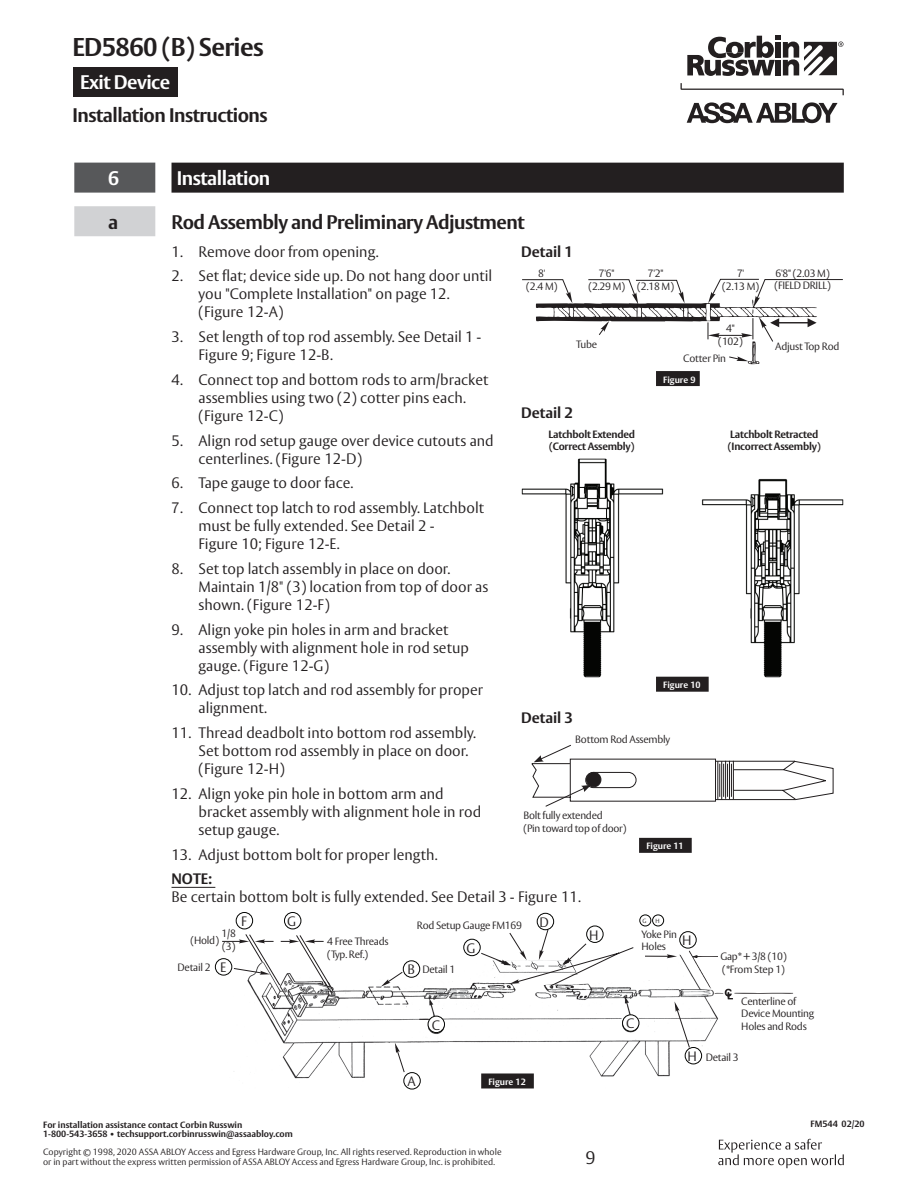
<style>
.page{position:relative;width:918px;height:1188px;background:#fff}
.page>*{position:absolute;margin:0;border:0;box-sizing:border-box;transform-origin:0 0}
.t1{font:700 25.5px "ASSA Vesta";letter-spacing:-.025em;color:#231f20}
.t2{font:700 19.5px "ASSA Vesta";letter-spacing:-.025em;color:#231f20}
.t3{font:700 19.5px "ASSA Vesta";letter-spacing:-.025em;color:#fff}
.t4{font:300 18px "ASSA Vesta";color:#231f20}
.t5{font:300 15px/18px "ASSA Vesta";color:#231f20}
.t6{font:700 15px "ASSA Vesta";color:#231f20}
.t7{font:300 13.5px "ASSA Vesta";color:#231f20}
.t8{font:300 10.5px/12.6px "ASSA Vesta";letter-spacing:-.025em;color:#231f20}
.t9{font:700 10.5px/12.6px "ASSA Vesta";letter-spacing:-.025em;color:#231f20}
.t10{font:300 9px/10.8px "ASSA Vesta";color:#231f20}
.t11{font:700 9px "ASSA Vesta";color:#231f20}
.t12{font:700 9px "ASSA Vesta";color:#fff}
.t13{font:300 6px "ASSA Vesta";color:#231f20}
.s1{font-weight:400}
</style>
<div class="page">
<div style="left:73px;top:67px;width:105px;height:30px;background:#231f20"></div>
<svg style="left:681px;top:83px;width:163px;height:12px"></svg>
<svg style="left:687px;top:102px;width:151px;height:21px"></svg>
<svg style="left:687px;top:36px;width:156px;height:40px"></svg>
<svg style="left:718px;top:1139px;width:126px;height:29px"></svg>
<div style="left:74px;top:163px;width:81px;height:30px;background:#57585a"></div>
<div style="left:172px;top:163px;width:672px;height:30px;background:#231f20"></div>
<div style="left:74px;top:206px;width:81px;height:30px;background:#d1d2d4"></div>
<svg style="left:522px;top:279px;width:321px;height:85px"></svg>
<div style="left:656px;top:371px;width:44px;height:15px;background:#231f20"></div>
<img style="left:522px;top:459px;width:321px;height:218px">
<div style="left:656px;top:677px;width:53px;height:15px;background:#231f20"></div>
<svg style="left:531px;top:744px;width:303px;height:63px"></svg>
<div style="left:639px;top:838px;width:53px;height:15px;background:#231f20"></div>
<hr style="left:172px;top:887px;width:43px;height:1px;background:#231f20">
<img style="left:270px;top:989px;width:433px;height:100px">
<svg style="left:395px;top:1043px;width:10px;height:30px"></svg>
<svg style="left:645px;top:951px;width:148px;height:97px"></svg>
<svg style="left:222px;top:929px;width:412px;height:91px"></svg>
<div style="left:639px;top:928px;width:40px;height:25px;background:#fff"></div>
<div style="left:739px;top:994px;width:78px;height:38px;background:#fff"></div>
<div style="left:718px;top:950px;width:71px;height:25px;background:#fff"></div>
<div style="left:420px;top:963px;width:37px;height:12px;background:#fff"></div>
<div style="left:325px;top:933px;width:66px;height:28px;background:#fff"></div>
<div style="left:414px;top:919px;width:111px;height:13px;background:#fff"></div>
<div style="left:481px;top:1073px;width:53px;height:15px;background:#231f20"></div>
<div style="left:236px;top:912px;width:17px;height:17px;border:1px solid #040503;border-radius:50%"></div>
<div style="left:284px;top:912px;width:17px;height:17px;border:1px solid #040503;border-radius:50%"></div>
<div style="left:463px;top:939px;width:18px;height:17px;border:1px solid #040503;border-radius:50%"></div>
<div style="left:537px;top:913px;width:17px;height:17px;border:1px solid #040503;border-radius:50%"></div>
<div style="left:586px;top:926px;width:18px;height:17px;border:1px solid #040503;border-radius:50%"></div>
<div style="left:215px;top:958px;width:17px;height:17px;border:1px solid #040503;border-radius:50%"></div>
<div style="left:639px;top:915px;width:12px;height:11px;border:1px solid #040503;border-radius:50%"></div>
<div style="left:652px;top:915px;width:12px;height:11px;border:1px solid #040503;border-radius:50%"></div>
<div style="left:679px;top:931px;width:18px;height:17px;border:1px solid #040503;border-radius:50%"></div>
<div style="left:685px;top:1047px;width:17px;height:17px;border:1px solid #040503;border-radius:50%"></div>
<div style="left:403px;top:1072px;width:18px;height:17px;border:1px solid #040503;border-radius:50%"></div>
<div style="left:428px;top:1016px;width:17px;height:17px;background:#fff;border-radius:50%"></div>
<div style="left:428px;top:1016px;width:17px;height:17px;border:1px solid #040503;border-radius:50%"></div>
<div style="left:403px;top:961px;width:17px;height:16px;background:#fff;border-radius:50%"></div>
<div style="left:403px;top:960px;width:17px;height:18px;border:1px solid #040503;border-radius:50%"></div>
<div style="left:623px;top:1015px;width:16px;height:16px;background:#fff;border-radius:50%"></div>
<div style="left:622px;top:1014px;width:17px;height:18px;border:1px solid #040503;border-radius:50%"></div>
<h1 class="t1" style="left:73px;top:31px;width:193px">ED5860 (B) Series</h1>
<h2 class="t3" style="left:80px;top:70px;width:92px">Exit Device</h2>
<h2 class="t2" style="left:73px;top:103px;width:197px">Installation Instructions</h2>
<h2 class="t3" style="left:108px;top:166px;width:13px">6</h2>
<h2 class="t3" style="left:177px;top:166px;width:95px">Installation</h2>
<h2 class="t2" style="left:108px;top:210px;width:12px">a</h2>
<h2 class="t2" style="left:172px;top:210px;width:355px">Rod Assembly and Preliminary Adjustment</h2>
<p class="t5" style="left:172px;top:243px;width:209px">1. Remove door from opening.</p>
<p class="t5" style="left:199px;top:268px;width:295px;text-indent:-27px">2. Set flat; device side up. Do not hang door until you <span class="s1">"</span>Complete Installation<span class="s1">"</span> on page 12. (Figure 12-A)</p>
<p class="t5" style="left:199px;top:329px;width:284px;text-indent:-27px">3. Set length of top rod assembly. See Detail 1 -<br>Figure 9; Figure 12-B.</p>
<p class="t5" style="left:199px;top:371px;width:291px;text-indent:-27px">4. Connect top and bottom rods to arm/bracket assemblies using two (2) cotter pins each. (Figure 12-C)</p>
<p class="t5" style="left:199px;top:432px;width:297px;text-indent:-27px">5. Align rod setup gauge over device cutouts and centerlines. (Figure 12-D)</p>
<p class="t5" style="left:172px;top:475px;width:183px">6. Tape gauge to door face.</p>
<p class="t5" style="left:199px;top:500px;width:287px;text-indent:-27px">7. Connect top latch to rod assembly. Latchbolt must be fully extended. See Detail 2 -<br>Figure 10; Figure 12-E.</p>
<p class="t5" style="left:199px;top:560px;width:291px;text-indent:-27px">8. Set top latch assembly in place on door.<br>Maintain 1/8" (3) location from top of door as shown. (Figure 12-F)</p>
<p class="t5" style="left:199px;top:621px;width:272px;text-indent:-27px">9. Align yoke pin holes in arm and bracket assembly with alignment hole in rod setup gauge. (Figure 12-G)</p>
<p class="t5" style="left:199px;top:682px;width:286px;text-indent:-27px">10. Adjust top latch and rod assembly for proper alignment.</p>
<p class="t5" style="left:199px;top:725px;width:279px;text-indent:-27px">11. Thread deadbolt into bottom rod assembly.<br>Set bottom rod assembly in place on door. (Figure 12-H)</p>
<p class="t5" style="left:199px;top:785px;width:284px;text-indent:-27px">12. Align yoke pin hole in bottom arm and bracket assembly with alignment hole in rod setup gauge.</p>
<p class="t5" style="left:172px;top:846px;width:268px">13. Adjust bottom bolt for proper length.</p>
<p class="t6" style="left:521px;top:242px;width:53px">Detail 1</p>
<p class="t8" style="left:774px;top:267px;width:58px">6'8<span class="s1">"</span> (2.03 M) (FIELD DRILL)</p>
<p class="t8" style="left:588px;top:267px;width:38px;text-align:center">7'6<span class="s1">" </span>(2.29 M)</p>
<p class="t8" style="left:637px;top:267px;width:38px;text-align:center">7'2<span class="s1">" </span>(2.18 M)</p>
<p class="t8" style="left:526px;top:268px;width:33px;text-align:center">8'<br>(2.4 M)</p>
<p class="t8" style="left:722px;top:267px;width:38px;text-align:center">7'<br>(2.13 M)</p>
<p class="t8" style="left:718px;top:322px;width:26px;text-align:center">4<span class="s1">" </span>(102)</p>
<p class="t8" style="left:576px;top:339px;width:22px">Tube</p>
<p class="t8" style="left:775px;top:341px;width:66px">Adjust Top Rod</p>
<p class="t8" style="left:683px;top:352px;width:44px">Cotter Pin</p>
<p class="t12" style="left:663px;top:374px;width:34px">Figure 9</p>
<p class="t6" style="left:521px;top:403px;width:53px">Detail 2</p>
<p class="t9" style="left:549px;top:428px;width:88px">Latchbolt Extended (Correct Assembly)</p>
<p class="t9" style="left:728px;top:428px;width:94px">Latchbolt Retracted (Incorrect Assembly)</p>
<p class="t12" style="left:663px;top:680px;width:39px">Figure 10</p>
<p class="t6" style="left:521px;top:709px;width:53px">Detail 3</p>
<p class="t8" style="left:575px;top:734px;width:96px">Bottom Rod Assembly</p>
<p class="t8" style="left:523px;top:809px;width:105px">Bolt fully extended<br>(Pin toward top of door)</p>
<p class="t12" style="left:646px;top:841px;width:39px">Figure 11</p>
<p class="t6" style="left:172px;top:870px;width:42px">NOTE:</p>
<p class="t5" style="left:172px;top:889px;width:411px">Be certain bottom bolt is fully extended. See Detail 3 - Figure 11.</p>
<p class="t7" style="left:241px;top:913px;width:7px">F</p>
<p class="t7" style="left:287px;top:913px;width:11px">G</p>
<p class="t8" style="left:417px;top:920px;width:107px">Rod Setup Gauge FM169</p>
<p class="t8" style="left:222px;top:928px;width:16px">1/8 (3)</p>
<p class="t8" style="left:190px;top:934px;width:30px">(Hold)</p>
<p class="t8" style="left:178px;top:961px;width:34px">Detail 2</p>
<p class="t8" style="left:422px;top:963px;width:34px">Detail 1</p>
<p class="t8" style="left:327px;top:935px;width:63px">4 Free Threads (Typ. Ref.)</p>
<p class="t7" style="left:466px;top:940px;width:11px">G</p>
<p class="t7" style="left:220px;top:959px;width:8px">E</p>
<p class="t7" style="left:407px;top:961px;width:9px">B</p>
<p class="t7" style="left:540px;top:914px;width:11px">D</p>
<p class="t7" style="left:589px;top:927px;width:11px">H</p>
<p class="t7" style="left:432px;top:1017px;width:10px">C</p>
<p class="t7" style="left:408px;top:1073px;width:10px">A</p>
<p class="t12" style="left:488px;top:1076px;width:39px">Figure 12</p>
<p class="t13" style="left:643px;top:917px;width:6px">G</p>
<p class="t13" style="left:655px;top:917px;width:6px">H</p>
<p class="t8" style="left:642px;top:928px;width:37px">Yoke Pin<br>Holes</p>
<p class="t7" style="left:682px;top:933px;width:11px">H</p>
<p class="t7" style="left:626px;top:1015px;width:10px">C</p>
<p class="t7" style="left:688px;top:1048px;width:11px">H</p>
<p class="t8" style="left:720px;top:950px;width:68px">Gap* + 3/8 (10) (*From Step 1)</p>
<p class="t8" style="left:741px;top:995px;width:75px">Centerline of<br>Device Mounting<br>Holes and Rods</p>
<p class="t8" style="left:706px;top:1051px;width:34px">Detail 3</p>
<p class="t11" style="left:43px;top:1120px;width:201px">For installation assistance contact Corbin Russwin</p>
<p class="t11" style="left:811px;top:1119px;width:56px">FM544 02/20</p>
<p class="t11" style="left:43px;top:1129px;width:251px">1-800-543-3658 • techsupport.corbinrusswin@assaabloy.com</p>
<p class="t10" style="left:43px;top:1147px;width:460px">Copyright © 1998, 2020 ASSA ABLOY Access and Egress Hardware Group, Inc. All rights reserved. Reproduction in whole or in part without the express written permission of ASSA ABLOY Access and Egress Hardware Group, Inc. is prohibited.</p>
<p class="t4" style="left:585px;top:1147px;width:12px">9</p>
</div>
